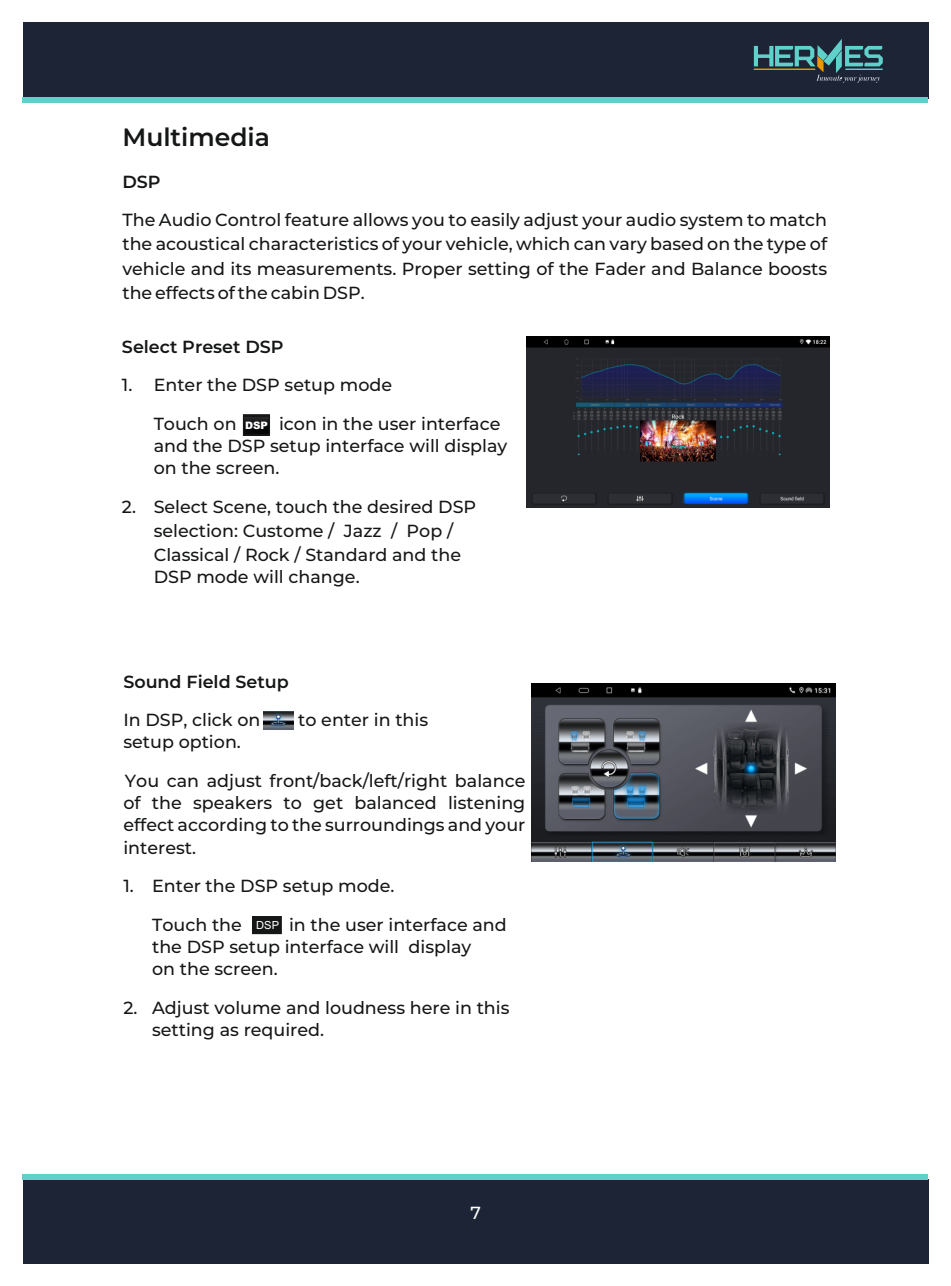
<style>
.page{position:relative;width:951px;height:1286px;background:#fff}
.page>*{position:absolute;margin:0;border:0;box-sizing:border-box;transform-origin:0 0}
.t1{font:600 25px "Montserrat";color:#151616}
.t2{font:500 17.5px/22.2px "Montserrat";color:#151616}
.t3{font:600 17.5px "Montserrat";color:#151616}
.t4{font:500 17.5px "Montserrat";color:#fff}
.t5{font:11.25px "Arial";color:#fff}
.t6{font:10.25px "Arial CEMT Black";color:#fff}
</style>
<div class="page">
<div style="left:23px;top:1178px;width:905px;height:85px;background:#1c2436"></div>
<div style="left:22px;top:1173px;width:905px;height:6px;background:#5fd1ca"></div>
<div style="left:23px;top:22px;width:905px;height:77px;background:#1c2436"></div>
<div style="left:22px;top:97px;width:905px;height:5px;background:#5fd1ca"></div>
<svg style="left:753px;top:39px;width:129px;height:44px"></svg>
<svg style="left:252px;top:916px;width:30px;height:18px"></svg>
<img style="left:531px;top:683px;width:303px;height:178px">
<div style="left:243px;top:415px;width:26px;height:20px;background:#151616"></div>
<img style="left:245px;top:417px;width:23px;height:16px">
<div style="left:243px;top:414px;width:27px;height:22px;border:1px solid #151616"></div>
<img style="left:526px;top:336px;width:302px;height:171px">
<img style="left:264px;top:711px;width:29px;height:18px">
<h1 class="t1" style="left:122px;top:122px;width:149px">Multimedia</h1>
<p class="t3" style="left:122px;top:171px;width:40px">DSP</p>
<p class="t2" style="left:122px;top:208px;width:706px;line-height:24.2px;text-align:justify">The Audio Control feature allows you to easily adjust your audio system to match the acoustical characteristics of your vehicle, which can vary based on the type of vehicle and its measurements. Proper setting of the Fader and Balance boosts the effects of the cabin DSP.</p>
<p class="t3" style="left:122px;top:335px;width:163px">Select Preset DSP</p>
<p class="t2" style="left:122px;top:373px;width:271px">1. Enter the DSP setup mode</p>
<p class="t2" style="left:154px;top:412px;width:84px">Touch on</p>
<p class="t2" style="left:154px;top:412px;width:355px;text-indent:125px">icon in the user interface and the DSP setup interface will display on the screen.</p>
<p class="t2" style="left:154px;top:494px;width:324px;line-height:24.2px;text-indent:-32px">2. Select Scene, touch the desired DSP selection: Custome / Jazz / Pop /<br>Classical / Rock / Standard and the</p>
<p class="t2" style="left:154px;top:566px;width:207px">DSP mode will change.</p>
<p class="t6" style="left:245px;top:422px;width:24px">DSP</p>
<p class="t3" style="left:123px;top:670px;width:167px">Sound Field Setup</p>
<p class="t2" style="left:123px;top:708px;width:138px">In DSP, click on</p>
<p class="t2" style="left:298px;top:708px;width:131px">to enter in this</p>
<p class="t2" style="left:123px;top:730px;width:119px">setup option.</p>
<p class="t2" style="left:123px;top:769px;width:403px;text-align:justify">You can adjust front/back/left/right balance of the speakers to get balanced listening effect according to the surroundings and your interest.</p>
<p class="t2" style="left:123px;top:874px;width:272px">1. Enter the DSP setup mode.</p>
<p class="t2" style="left:152px;top:913px;width:91px">Touch the</p>
<p class="t2" style="left:152px;top:913px;width:356px;text-indent:137px">in the user interface and the DSP setup interface will display<br>on the screen.</p>
<p class="t2" style="left:152px;top:996px;width:359px;text-indent:-29px">2. Adjust volume and loudness here in this setting as required.</p>
<p class="t5" style="left:256px;top:921px;width:24px">DSP</p>
<p class="t4" style="left:470px;top:1201px;width:12px">7</p>
</div>
